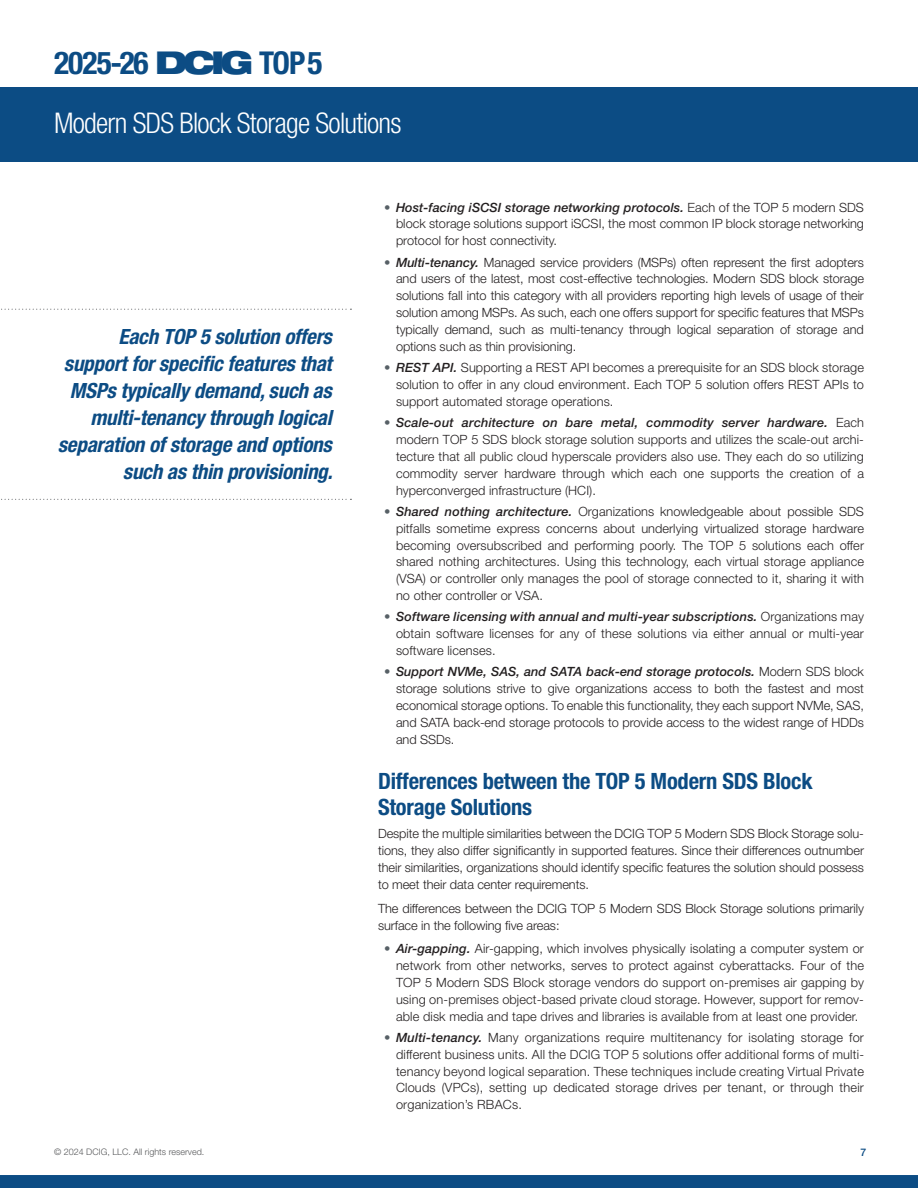
<style>
.page{position:relative;width:918px;height:1188px;background:#fff}
.page>*{position:absolute;margin:0;border:0;box-sizing:border-box;transform-origin:0 0}
.t1{font:700 condensed 31.5px "Helvetica Neue LT Std";letter-spacing:-.03em;color:#0c4c84}
.t2{font:300 condensed 28.5px "Helvetica Neue LT Std";letter-spacing:-.025em;color:#fff}
.Subhead___Large{font:700 condensed 22.5px/25.5px "Helvetica Neue LT Std";letter-spacing:-.01em;color:#0c4c84}
.Pull_quote{font:italic 700 condensed 21px/27px "Helvetica Neue LT Std";letter-spacing:-.01em;color:#0c4c84;text-align:right}
.t3{font:300 12.75px/16.8px "Helvetica Neue LT Std";color:#231f20;text-align:justify}
.t4{font:500 10.5px "Helvetica Neue LT Std";color:#0c4c84}
.t5{font:300 9px "Helvetica Neue LT Std";color:#58595b}
.s1{font-weight:900;font-stretch:expanded}
.s2{color:#576066}
.s3{font-weight:500;font-style:italic}
</style>
<div class="page">
<div style="left:0;top:1175px;width:918px;height:13px;background:#0c4c84"></div>
<svg style="left:1px;top:309px;width:350px;height:1px"></svg>
<svg style="left:1px;top:499px;width:350px;height:1px"></svg>
<div style="left:0;top:88px;width:918px;height:74px;background:#0c4c84"></div>
<h1 class="t1" style="left:54px;top:44px;width:270px">2025-26 <span class="s1">DCIG</span> TOP 5</h1>
<h2 class="t2" style="left:54px;top:107px;width:349px">Modern SDS Block Storage Solutions</h2>
<p class="Pull_quote" style="left:58px;top:323px;width:276px">Each TOP 5 solution offers support for specific features that<br>MSPs typically demand, such as multi-tenancy through logical separation of storage and options such as thin provisioning.</p>
<p class="t3" style="left:396px;top:198px;width:470px;text-indent:-12px"><span class="s2">•</span> <span class="s3">Host-facing iSCSI storage networking protocols.</span> Each of the TOP 5 modern SDS block storage solutions support iSCSI, the most common IP block storage networking protocol for host connectivity.</p>
<p class="t3" style="left:396px;top:253px;width:470px;text-indent:-12px"><span class="s2">•</span> <span class="s3">Multi-tenancy.</span> Managed service providers (MSPs) often represent the first adopters and users of the latest, most cost-effective technologies. Modern SDS block storage solutions fall into this category with all providers reporting high levels of usage of their solution among MSPs. As such, each one offers support for specific features that MSPs typically demand, such as multi-tenancy through logical separation of storage and options such as thin provisioning.</p>
<p class="t3" style="left:396px;top:359px;width:470px;text-indent:-12px"><span class="s2">•</span> <span class="s3">REST API.</span> Supporting a REST API becomes a prerequisite for an SDS block storage solution to offer in any cloud environment. Each TOP 5 solution offers REST APIs to support automated storage operations.</p>
<p class="t3" style="left:396px;top:414px;width:470px;text-indent:-12px"><span class="s2">•</span> <span class="s3">Scale-out architecture on bare metal, commodity server hardware.</span> Each modern TOP 5 SDS block storage solution supports and utilizes the scale-out archi&shy;tecture that all public cloud hyperscale providers also use. They each do so utilizing commodity server hardware through which each one supports the creation of a hyperconverged infrastructure (HCI).</p>
<p class="t3" style="left:396px;top:503px;width:470px;text-indent:-12px"><span class="s2">•</span> <span class="s3">Shared nothing architecture.</span> Organizations knowledgeable about possible SDS pitfalls sometime express concerns about underlying virtualized storage hardware becoming oversubscribed and performing poorly. The TOP 5 solutions each offer shared nothing architectures. Using this technology, each virtual storage appliance (VSA) or controller only manages the pool of storage connected to it, sharing it with no other controller or VSA.</p>
<p class="t3" style="left:396px;top:608px;width:470px;text-indent:-12px"><span class="s2">•</span> <span class="s3">Software licensing with annual and multi-year subscriptions.</span> Organizations may obtain software licenses for any of these solutions via either annual or multi-year software licenses.</p>
<p class="t3" style="left:396px;top:663px;width:470px;text-indent:-12px"><span class="s2">•</span> <span class="s3">Support NVMe, SAS, and SATA back-end storage protocols.</span> Modern SDS block storage solutions strive to give organizations access to both the fastest and most economical storage options. To enable this functionality, they each support NVMe, SAS, and SATA back-end storage protocols to provide access to the widest range of HDDs and SSDs.</p>
<p class="Subhead___Large" style="left:378px;top:768px;width:436px">Differences between the TOP 5 Modern SDS Block<br>Storage Solutions</p>
<p class="t3" style="left:378px;top:825px;width:488px">Despite the multiple similarities between the DCIG TOP 5 Modern SDS Block Storage solu&shy;tions, they also differ significantly in supported features. Since their differences outnumber their similarities, organizations should identify specific features the solution should possess to meet their data center requirements.</p>
<p class="t3" style="left:378px;top:899px;width:488px">The differences between the DCIG TOP 5 Modern SDS Block Storage solutions primarily surface in the following five areas:</p>
<p class="t3" style="left:396px;top:940px;width:470px;text-indent:-12px"><span class="s2">•</span> <span class="s3">Air-gapping.</span> Air-gapping, which involves physically isolating a computer system or network from other networks, serves to protect against cyberattacks. Four of the TOP 5 Modern SDS Block storage vendors do support on-premises air gapping by using on-premises object-based private cloud storage. However, support for remov&shy;able disk media and tape drives and libraries is available from at least one provider.</p>
<p class="t3" style="left:396px;top:1029px;width:470px;text-indent:-12px"><span class="s2">•</span> <span class="s3">Multi-tenancy.</span> Many organizations require multitenancy for isolating storage for different business units. All the DCIG TOP 5 solutions offer additional forms of multi&shy;tenancy beyond logical separation. These techniques include creating Virtual Private Clouds (VPCs), setting up dedicated storage drives per tenant, or through their organization’s RBACs.</p>
<p class="t5" style="left:54px;top:1147px;width:152px">© 2024 DCIG, LLC. All rights reserved.</p>
<p class="t4" style="left:860px;top:1146px;width:7px">7</p>
</div>
